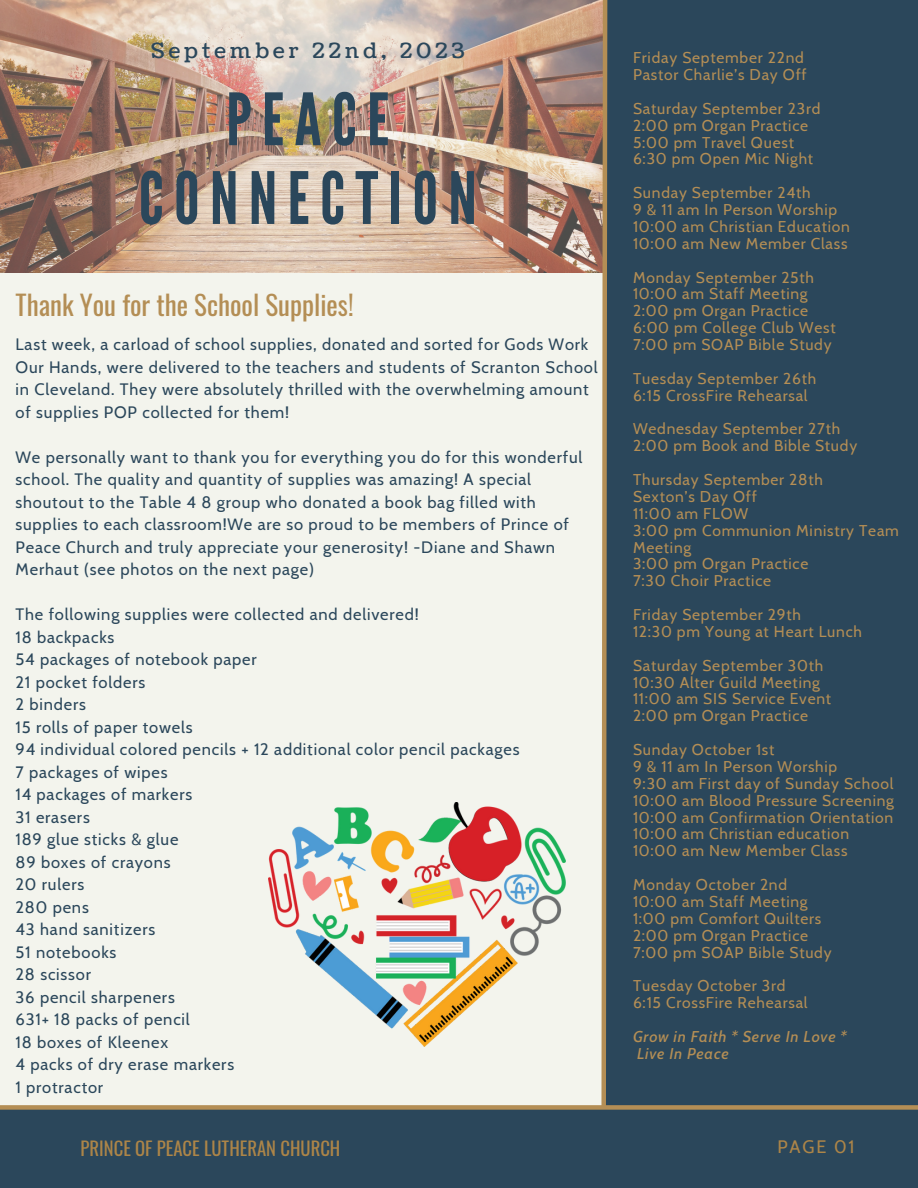
<style>
.page{position:relative;width:918px;height:1188px;background:#f3f4ed}
.page>*{position:absolute;margin:0;border:0;box-sizing:border-box;transform-origin:0 0}
.t1{font:71.85px "League Gothic";letter-spacing:.145em;color:#2b475b}
.t2{font:27px "Oswald";color:#b48e55}
.t3{font:21.15px "Coustard";letter-spacing:.2em;color:#2b475b}
.t4{font:18.75px "Oswald";color:#ad8548}
.t5{font:18px "Cabin";letter-spacing:.1em;color:#ad8548}
.t6{font:16.5px/22.5px "Cabin";letter-spacing:.05em;color:#2b475b}
.t7{font:15.6px/16.8px "Cabin";letter-spacing:.05em;color:#b48e55}
.t8{font:italic 500 15.6px "Cabin";letter-spacing:.05em;color:#b48e55}
</style>
<div class="page">
<div style="left:0;top:1107px;width:918px;height:81px;background:#2b475b"></div>
<img style="left:0;top:0;width:599px;height:273px">
<div style="left:604px;top:0;width:314px;height:1188px;background:#2b475b"></div>
<div style="left:0;top:1105px;width:918px;height:5px;background:#b48e55"></div>
<svg style="left:599px;top:0;width:11px;height:1110px"></svg>
<img style="left:269px;top:802px;width:297px;height:244px">
<p class="t3" style="left:151px;top:37px;width:315px">September 22nd, 2023</p>
<p class="t1" style="left:226px;top:78px;width:164px">PEACE</p>
<p class="t1" style="left:139px;top:157px;width:340px">CONNECTION</p>
<p class="t2" style="left:16px;top:284px;width:340px">Thank You for the School Supplies!</p>
<p class="t6" style="left:16px;top:333px;width:584px">Last week, a carload of school supplies, donated and sorted for Gods Work Our Hands, were delivered to the teachers and students of Scranton School in Cleveland. They were absolutely thrilled with the overwhelming amount of supplies POP collected for them!</p>
<p class="t6" style="left:16px;top:446px;width:568px">We personally want to thank you for everything you do for this wonderful school. The quality and quantity of supplies was amazing! A special shoutout to the Table 4 8 group who donated a book bag filled with supplies to each classroom!We are so proud to be members of Prince of Peace Church and truly appreciate your generosity! -Diane and Shawn Merhaut (see photos on the next page)</p>
<p class="t6" style="left:16px;top:603px;width:405px">The following supplies were collected and delivered!</p>
<p class="t6" style="left:16px;top:626px;width:100px">18 backpacks</p>
<p class="t6" style="left:16px;top:648px;width:243px">54 packages of notebook paper</p>
<p class="t6" style="left:16px;top:671px;width:131px">21 pocket folders</p>
<p class="t6" style="left:16px;top:693px;width:72px">2 binders</p>
<p class="t6" style="left:16px;top:716px;width:179px">15 rolls of paper towels</p>
<p class="t6" style="left:16px;top:738px;width:506px">94 individual colored pencils + 12 additional color pencil packages</p>
<p class="t6" style="left:16px;top:761px;width:154px">7 packages of wipes</p>
<p class="t6" style="left:16px;top:783px;width:178px">14 packages of markers</p>
<p class="t6" style="left:16px;top:806px;width:76px">31 erasers</p>
<p class="t6" style="left:16px;top:828px;width:164px">189 glue sticks &amp; glue</p>
<p class="t6" style="left:16px;top:851px;width:157px">89 boxes of crayons</p>
<p class="t6" style="left:16px;top:873px;width:70px">20 rulers</p>
<p class="t6" style="left:16px;top:896px;width:75px">280 pens</p>
<p class="t6" style="left:16px;top:918px;width:141px">43 hand sanitizers</p>
<p class="t6" style="left:16px;top:941px;width:102px">51 notebooks</p>
<p class="t6" style="left:16px;top:963px;width:77px">28 scissor</p>
<p class="t6" style="left:16px;top:986px;width:161px">36 pencil sharpeners</p>
<p class="t6" style="left:16px;top:1008px;width:176px">631+ 18 packs of pencil</p>
<p class="t6" style="left:16px;top:1031px;width:154px">18 boxes of Kleenex</p>
<p class="t6" style="left:16px;top:1053px;width:220px">4 packs of dry erase markers</p>
<p class="t6" style="left:16px;top:1076px;width:89px">1 protractor</p>
<p class="t7" style="left:633px;top:49px;width:172px">Friday September 22nd</p>
<p class="t7" style="left:633px;top:66px;width:175px">Pastor Charlie’s Day Off</p>
<p class="t7" style="left:633px;top:100px;width:189px">Saturday September 23rd</p>
<p class="t7" style="left:633px;top:117px;width:177px">2:00 pm Organ Practice</p>
<p class="t7" style="left:633px;top:134px;width:162px">5:00 pm Travel Quest</p>
<p class="t7" style="left:633px;top:150px;width:182px">6:30 pm Open Mic Night</p>
<p class="t7" style="left:633px;top:184px;width:179px">Sunday September 24th</p>
<p class="t7" style="left:633px;top:201px;width:206px">9 &amp; 11 am In Person Worship</p>
<p class="t7" style="left:633px;top:218px;width:218px">10:00 am Christian Education</p>
<p class="t7" style="left:633px;top:235px;width:216px">10:00 am New Member Class</p>
<p class="t7" style="left:633px;top:269px;width:182px">Monday September 25th</p>
<p class="t7" style="left:633px;top:285px;width:176px">10:00 am Staff Meeting</p>
<p class="t7" style="left:633px;top:302px;width:177px">2:00 pm Organ Practice</p>
<p class="t7" style="left:633px;top:319px;width:204px">6:00 pm College Club West</p>
<p class="t7" style="left:633px;top:336px;width:200px">7:00 pm SOAP Bible Study</p>
<p class="t7" style="left:633px;top:370px;width:185px">Tuesday September 26th</p>
<p class="t7" style="left:633px;top:387px;width:176px">6:15 CrossFire Rehearsal</p>
<p class="t7" style="left:633px;top:420px;width:209px">Wednesday September 27th</p>
<p class="t7" style="left:633px;top:437px;width:226px">2:00 pm Book and Bible Study</p>
<p class="t7" style="left:633px;top:471px;width:191px">Thursday September 28th</p>
<p class="t7" style="left:633px;top:488px;width:126px">Sexton’s Day Off</p>
<p class="t7" style="left:633px;top:505px;width:117px">11:00 am FLOW</p>
<p class="t7" style="left:633px;top:522px;width:267px">3:00 pm Communion Ministry Team<br>Meeting</p>
<p class="t7" style="left:633px;top:555px;width:177px">3:00 pm Organ Practice</p>
<p class="t7" style="left:633px;top:572px;width:140px">7:30 Choir Practice</p>
<p class="t7" style="left:633px;top:606px;width:169px">Friday September 29th</p>
<p class="t7" style="left:633px;top:623px;width:230px">12:30 pm Young at Heart Lunch</p>
<p class="t7" style="left:633px;top:657px;width:192px">Saturday September 30th</p>
<p class="t7" style="left:633px;top:674px;width:188px">10:30 Alter Guild Meeting</p>
<p class="t7" style="left:633px;top:690px;width:200px">11:00 am SIS Service Event</p>
<p class="t7" style="left:633px;top:707px;width:177px">2:00 pm Organ Practice</p>
<p class="t7" style="left:633px;top:741px;width:143px">Sunday October 1st</p>
<p class="t7" style="left:633px;top:758px;width:206px">9 &amp; 11 am In Person Worship</p>
<p class="t7" style="left:633px;top:775px;width:262px">9:30 am First day of Sunday School</p>
<p class="t7" style="left:633px;top:792px;width:263px">10:00 am Blood Pressure Screening</p>
<p class="t7" style="left:633px;top:809px;width:262px">10:00 am Confirmation Orientation</p>
<p class="t7" style="left:633px;top:825px;width:218px">10:00 am Christian education</p>
<p class="t7" style="left:633px;top:842px;width:216px">10:00 am New Member Class</p>
<p class="t7" style="left:633px;top:876px;width:156px">Monday October 2nd</p>
<p class="t7" style="left:633px;top:893px;width:176px">10:00 am Staff Meeting</p>
<p class="t7" style="left:633px;top:910px;width:190px">1:00 pm Comfort Quilters</p>
<p class="t7" style="left:633px;top:927px;width:177px">2:00 pm Organ Practice</p>
<p class="t7" style="left:633px;top:944px;width:200px">7:00 pm SOAP Bible Study</p>
<p class="t7" style="left:633px;top:977px;width:154px">Tuesday October 3rd</p>
<p class="t7" style="left:633px;top:994px;width:176px">6:15 CrossFire Rehearsal</p>
<p class="t8" style="left:633px;top:1027px;width:215px">Grow in Faith * Serve In Love *</p>
<p class="t8" style="left:637px;top:1044px;width:93px">Live In Peace</p>
<p class="t4" style="left:81px;top:1134px;width:261px">PRINCE OF PEACE LUTHERAN CHURCH</p>
<p class="t5" style="left:778px;top:1136px;width:78px">PAGE 01</p>
</div>
